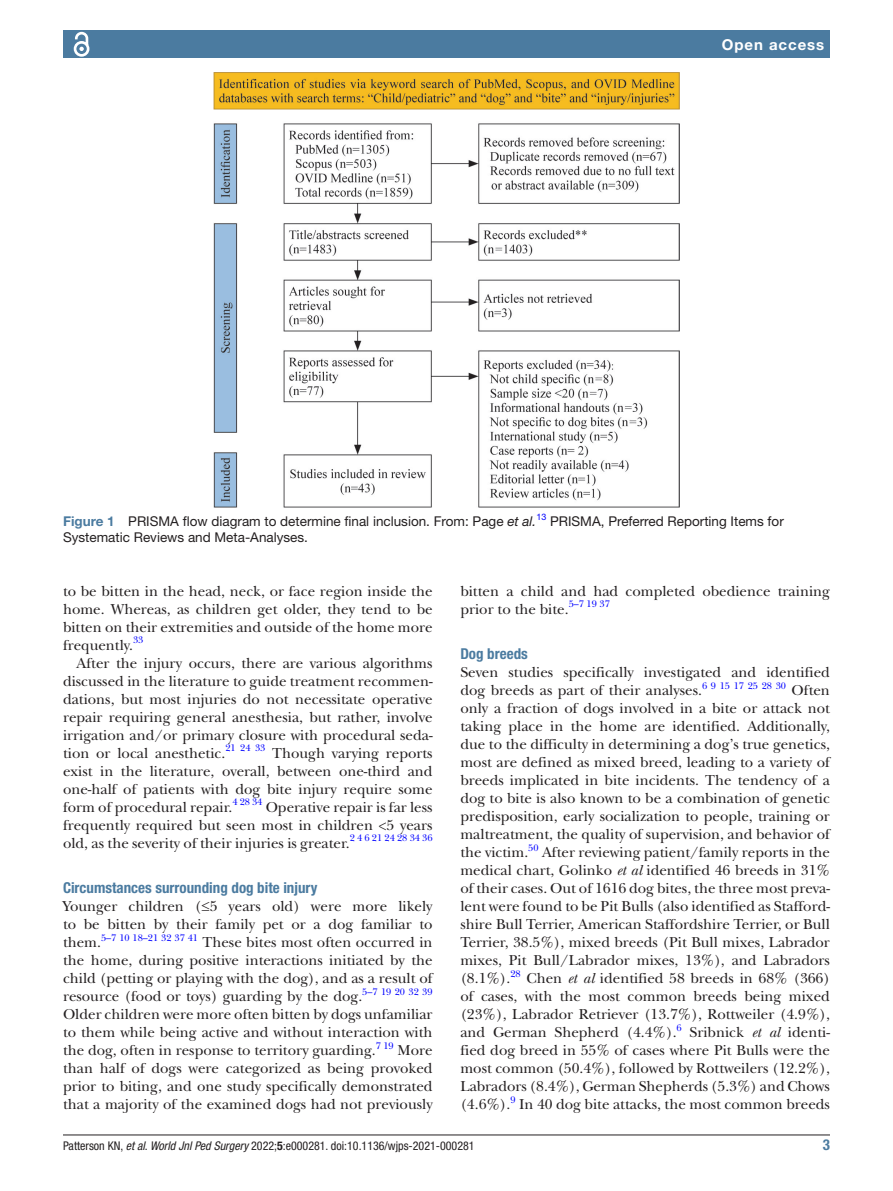
<style>
.page{position:relative;width:893px;height:1191px;background:#fff}
.page>*{position:absolute;margin:0;border:0;box-sizing:border-box;transform-origin:0 0}
.t1{font:15px/18px "New Baskerville";color:#231f20;text-align:justify}
.t2{font:700 condensed 15px "Helvetica Neue LT Std";color:#4b7ba0}
.t3{font:700 15px "Helvetica Neue LT Std";letter-spacing:.065em;color:#fff}
.t4{font:13.5px "Helvetica Neue LT Std";color:#231f20}
.t5{font:condensed 12px "Helvetica Neue LT Std";color:#231f20}
.t6{font:9.9px "New Baskerville";color:#00f}
.t7{font:9px "Helvetica Neue LT Std";color:#00f}
.s1{font-weight:700;color:#4b7ba0}
.s2{font-style:italic}
.s3{font-weight:700}
</style>
<div class="page">
<hr style="left:63px;top:1134px;width:767px;height:1px;background:#231f20">
<div style="left:63px;top:31px;width:767px;height:27px;background:#4b7ba0"></div>
<svg style="left:73px;top:31px;width:17px;height:26px"></svg>
<img style="left:214px;top:73px;width:465px;height:435px">
<p class="t3" style="left:722px;top:35px;width:104px">Open access</p>
<p class="t4" style="left:63px;top:513px;width:475px"><span class="s1">Figure 1</span> PRISMA flow diagram to determine final inclusion. From: Page <span class="s2">et al.</span></p>
<p class="t7" style="left:536px;top:511px;width:11px">13</p>
<p class="t4" style="left:550px;top:513px;width:235px">PRISMA, Preferred Reporting Items for</p>
<p class="t4" style="left:63px;top:529px;width:247px">Systematic Reviews and Meta-Analyses.</p>
<p class="t1" style="left:63px;top:582px;width:371px">to be bitten in the head, neck, or face region inside the home. Whereas, as children get older, they tend to be bitten on their extremities and outside of the home more frequently.</p>
<p class="t6" style="left:133px;top:634px;width:12px">33</p>
<p class="t1" style="left:63px;top:654px;width:371px;text-indent:14px">After the injury occurs, there are various algorithms discussed in the literature to guide treatment recommen&shy;dations, but most injuries do not necessitate operative repair requiring general anesthesia, but rather, involve irrigation and/or primary closure with procedural seda&shy;tion or local anesthetic.</p>
<p class="t6" style="left:225px;top:742px;width:42px">21 24 33</p>
<p class="t1" style="left:63px;top:744px;width:371px;text-indent:209px">Though varying reports exist in the literature, overall, between one-third and one-half of patients with dog bite injury require some form of procedural repair.</p>
<p class="t6" style="left:232px;top:796px;width:32px">4 28 34</p>
<p class="t1" style="left:63px;top:798px;width:371px;text-indent:203px">Operative repair is far less frequently required but seen most in children &lt;5 years old, as the severity of their injuries is greater.</p>
<p class="t6" style="left:350px;top:832px;width:84px">2 4 6 21 24 28 34 36</p>
<p class="t2" style="left:63px;top:879px;width:256px">Circumstances surrounding dog bite injury</p>
<p class="t1" style="left:63px;top:897px;width:371px">Younger children (≤5 years old) were more likely to be bitten by their family pet or a dog familiar to them.</p>
<p class="t6" style="left:101px;top:931px;width:99px">5–7 10 18–21 32 37 41</p>
<p class="t1" style="left:63px;top:933px;width:371px;text-indent:140px">These bites most often occurred in the home, during positive interactions initiated by the child (petting or playing with the dog), and as a result of resource (food or toys) guarding by the dog.</p>
<p class="t6" style="left:362px;top:985px;width:72px">5–7 19 20 32 39</p>
<p class="t1" style="left:63px;top:1005px;width:371px">Older children were more often bitten by dogs unfamiliar to them while being active and without interaction with the dog, often in response to territory guarding.</p>
<p class="t6" style="left:376px;top:1039px;width:20px">7 19</p>
<p class="t1" style="left:63px;top:1041px;width:371px;text-indent:334px">More than half of dogs were categorized as being provoked prior to biting, and one study specifically demonstrated that a majority of the examined dogs had not previously</p>
<p class="t1" style="left:460px;top:582px;width:371px">bitten a child and had completed obedience training prior to the bite.</p>
<p class="t6" style="left:569px;top:598px;width:43px">5–7 19 37</p>
<p class="t2" style="left:460px;top:645px;width:69px">Dog breeds</p>
<p class="t1" style="left:460px;top:663px;width:371px">Seven studies specifically investigated and identified dog breeds as part of their analyses.</p>
<p class="t6" style="left:702px;top:679px;width:86px">6 9 15 17 25 28 30</p>
<p class="t1" style="left:460px;top:681px;width:371px;text-indent:331px">Often only a fraction of dogs involved in a bite or attack not taking place in the home are identified. Additionally, due to the difficulty in determining a dog’s true genetics, most are defined as mixed breed, leading to a variety of breeds implicated in bite incidents. The tendency of a dog to bite is also known to be a combination of genetic predisposition, early socialization to people, training or maltreatment, the quality of supervision, and behavior of the victim.</p>
<p class="t6" style="left:528px;top:841px;width:12px">50</p>
<p class="t1" style="left:460px;top:843px;width:371px;text-indent:82px">After reviewing patient/family reports in the medical chart, Golinko <span class="s2">et al</span> identified 46 breeds in 31% of their cases. Out of 1616 dog bites, the three most preva&shy;lent were found to be Pit Bulls (also identified as Stafford&shy;shire Bull Terrier, American Staffordshire Terrier, or Bull Terrier, 38.5%), mixed breeds (Pit Bull mixes, Labrador mixes, Pit Bull/Labrador mixes, 13%), and Labradors (8.1%).</p>
<p class="t6" style="left:510px;top:967px;width:12px">28</p>
<p class="t1" style="left:460px;top:969px;width:371px;text-indent:66px">Chen <span class="s2">et al</span> identified 58 breeds in 68% (366) of cases, with the most common breeds being mixed (23%), Labrador Retriever (13.7%), Rottweiler (4.9%), and German Shepherd (4.4%).<sup>6</sup></p>
<p class="t1" style="left:460px;top:1023px;width:371px;text-indent:229px">Sribnick <span class="s2">et al</span> identi&shy;fied dog breed in 55% of cases where Pit Bulls were the most common (50.4%), followed by Rottweilers (12.2%), Labradors (8.4%), German Shepherds (5.3%) and Chows (4.6%).</p>
<p class="t6" style="left:510px;top:1093px;width:7px">9</p>
<p class="t1" style="left:519px;top:1095px;width:312px">In 40 dog bite attacks, the most common breeds</p>
<p class="t5" style="left:63px;top:1138px;width:413px">Patterson KN, <span class="s2">et al</span>. <span class="s2">World Jnl Ped Surgery</span> 2022;<span class="s3">5</span>:e000281. doi:10.1136/wjps-2021-000281</p>
<p class="t2" style="left:823px;top:1135px;width:9px">3</p>
</div>
